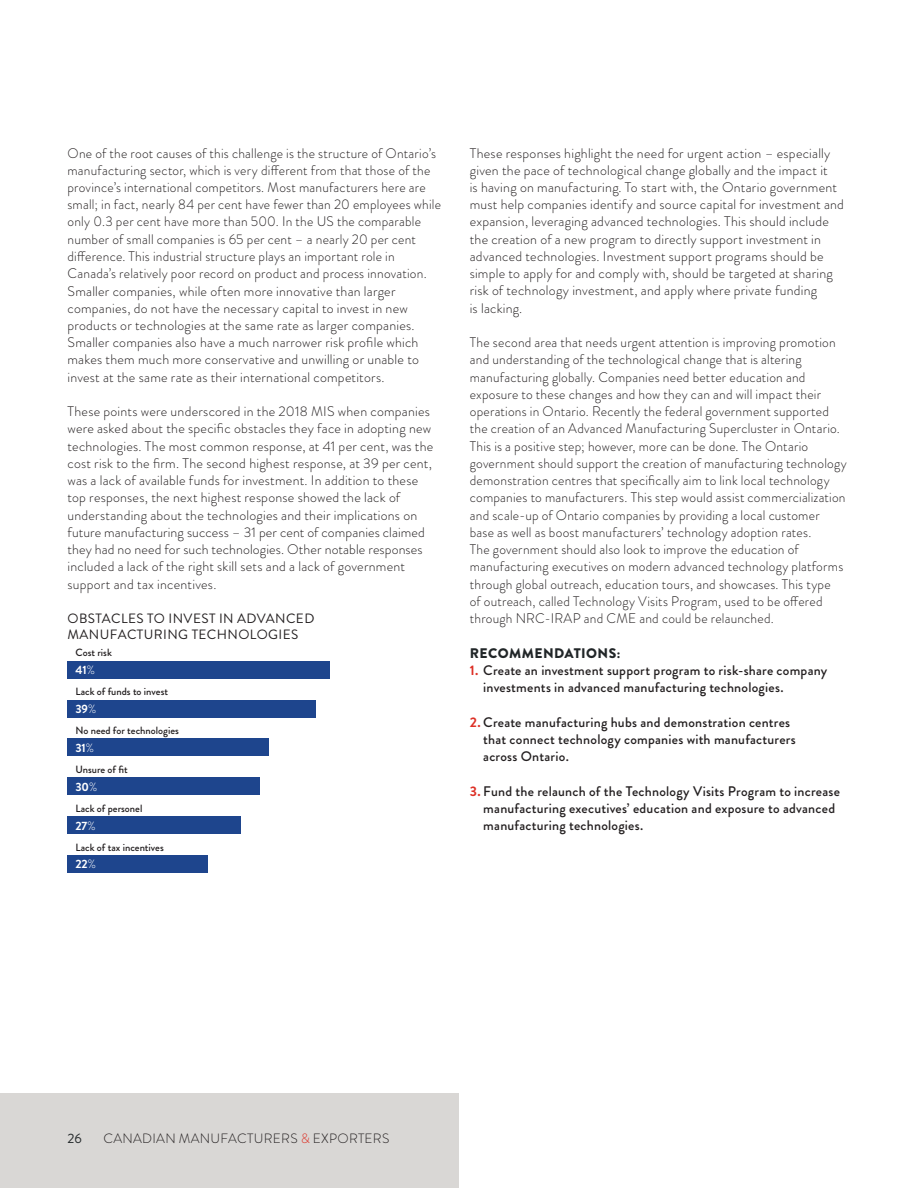
<style>
.page{position:relative;width:918px;height:1188px;background:#fff}
.page>*{position:absolute;margin:0;border:0;box-sizing:border-box;transform-origin:0 0}
.t1{font:300 13.8px/17.2px "Brandon Grotesque";letter-spacing:.015em;color:#231f20}
.t2{font:500 13.8px/17.2px "Brandon Grotesque";letter-spacing:.015em;color:#231f20}
.t3{font:900 13.8px "Brandon Grotesque";letter-spacing:.03em;color:#212628}
.t4{font:13.5px/16.2px "Brandon Grotesque";letter-spacing:.03em;color:#231f20}
.t5{font:300 13.5px "Brandon Grotesque";letter-spacing:.02em;color:#231f20}
.t6{font:13.5px "Brandon Grotesque";color:#212628}
.t7{font:700 12px "Brandon Grotesque";color:#fff}
.t8{font:500 10.5px "Brandon Grotesque";color:#231f20}
.s1{font-weight:300}
.s2{font-weight:700;color:#dd3127}
.s3{color:#dd3127}
</style>
<div class="page">
<div style="left:0;top:1094px;width:459px;height:94px;background:#d9d7d5"></div>
<div style="left:68px;top:661px;width:262px;height:17px;background:#1e458d"></div>
<div style="left:68px;top:700px;width:248px;height:17px;background:#1e458d"></div>
<div style="left:68px;top:739px;width:201px;height:17px;background:#1e458d"></div>
<div style="left:68px;top:778px;width:192px;height:17px;background:#1e458d"></div>
<div style="left:68px;top:817px;width:173px;height:17px;background:#1e458d"></div>
<div style="left:68px;top:856px;width:140px;height:17px;background:#1e458d"></div>
<p class="t1" style="left:68px;top:144px;width:375px">One of the root causes of this challenge is the structure of Ontario’s manufacturing sector, which is very different from that those of the province’s international competitors. Most manufacturers here are small; in fact, nearly 84 per cent have fewer than 20 employees while only 0.3 per cent have more than 500. In the US the comparable number of small companies is 65 per cent – a nearly 20 per cent difference. This industrial structure plays an important role in Canada’s relatively poor record on product and process innovation.<br>Smaller companies, while often more innovative than larger companies, do not have the necessary capital to invest in new products or technologies at the same rate as larger companies.<br>Smaller companies also have a much narrower risk profile which makes them much more conservative and unwilling or unable to invest at the same rate as their international competitors.</p>
<p class="t1" style="left:68px;top:403px;width:367px">These points were underscored in the 2018 MIS when companies were asked about the specific obstacles they face in adopting new technologies. The most common response, at 41 per cent, was the cost risk to the firm. The second highest response, at 39 per cent, was a lack of available funds for investment. In addition to these top responses, the next highest response showed the lack of understanding about the technologies and their implications on future manufacturing success – 31 per cent of companies claimed they had no need for such technologies. Other notable responses included a lack of the right skill sets and a lack of government support and tax incentives.</p>
<p class="t4" style="left:68px;top:611px;width:248px">OBSTACLES TO INVEST IN ADVANCED<br>MANUFACTURING TECHNOLOGIES</p>
<p class="t8" style="left:76px;top:645px;width:38px">Cost risk</p>
<p class="t8" style="left:76px;top:684px;width:94px">Lack of funds to invest</p>
<p class="t8" style="left:76px;top:723px;width:105px">No need for technologies</p>
<p class="t8" style="left:76px;top:762px;width:54px">Unsure of fit</p>
<p class="t8" style="left:76px;top:801px;width:68px">Lack of personel</p>
<p class="t8" style="left:76px;top:840px;width:90px">Lack of tax incentives</p>
<p class="t7" style="left:75px;top:661px;width:21px">41<span class="s1">%</span></p>
<p class="t7" style="left:75px;top:700px;width:22px">39<span class="s1">%</span></p>
<p class="t7" style="left:75px;top:739px;width:20px">31<span class="s1">%</span></p>
<p class="t7" style="left:75px;top:778px;width:24px">30<span class="s1">%</span></p>
<p class="t7" style="left:75px;top:817px;width:22px">27<span class="s1">%</span></p>
<p class="t7" style="left:75px;top:856px;width:22px">22<span class="s1">%</span></p>
<p class="t1" style="left:470px;top:144px;width:376px">These responses highlight the need for urgent action – especially given the pace of technological change globally and the impact it<br>is having on manufacturing. To start with, the Ontario government must help companies identify and source capital for investment and expansion, leveraging advanced technologies. This should include the creation of a new program to directly support investment in advanced technologies. Investment support programs should be simple to apply for and comply with, should be targeted at sharing risk of technology investment, and apply where private funding<br>is lacking.</p>
<p class="t1" style="left:470px;top:334px;width:379px">The second area that needs urgent attention is improving promotion and understanding of the technological change that is altering manufacturing globally. Companies need better education and exposure to these changes and how they can and will impact their operations in Ontario. Recently the federal government supported the creation of an Advanced Manufacturing Supercluster in Ontario.<br>This is a positive step; however, more can be done. The Ontario government should support the creation of manufacturing technology demonstration centres that specifically aim to link local technology companies to manufacturers. This step would assist commercialization and scale-up of Ontario companies by providing a local customer base as well as boost manufacturers’ technology adoption rates.<br>The government should also look to improve the education of manufacturing executives on modern advanced technology platforms through global outreach, education tours, and showcases. This type<br>of outreach, called Technology Visits Program, used to be offered through NRC-IRAP and CME and could be relaunched.</p>
<p class="t3" style="left:470px;top:643px;width:152px">RECOMMENDATIONS:</p>
<p class="t2" style="left:483px;top:662px;width:346px;text-indent:-14px"><span class="s2">1.</span> Create an investment support program to risk-share company investments in advanced manufacturing technologies.</p>
<p class="t2" style="left:483px;top:714px;width:314px;text-indent:-14px"><span class="s2">2.</span> Create manufacturing hubs and demonstration centres that connect technology companies with manufacturers across Ontario.</p>
<p class="t2" style="left:483px;top:783px;width:358px;text-indent:-14px"><span class="s2">3.</span> Fund the relaunch of the Technology Visits Program to increase manufacturing executives’ education and exposure to advanced manufacturing technologies.</p>
<p class="t6" style="left:68px;top:1130px;width:16px">26</p>
<p class="t5" style="left:103px;top:1130px;width:287px">CANADIAN MANUFACTURERS <span class="s3">&amp;</span> EXPORTERS</p>
</div>
